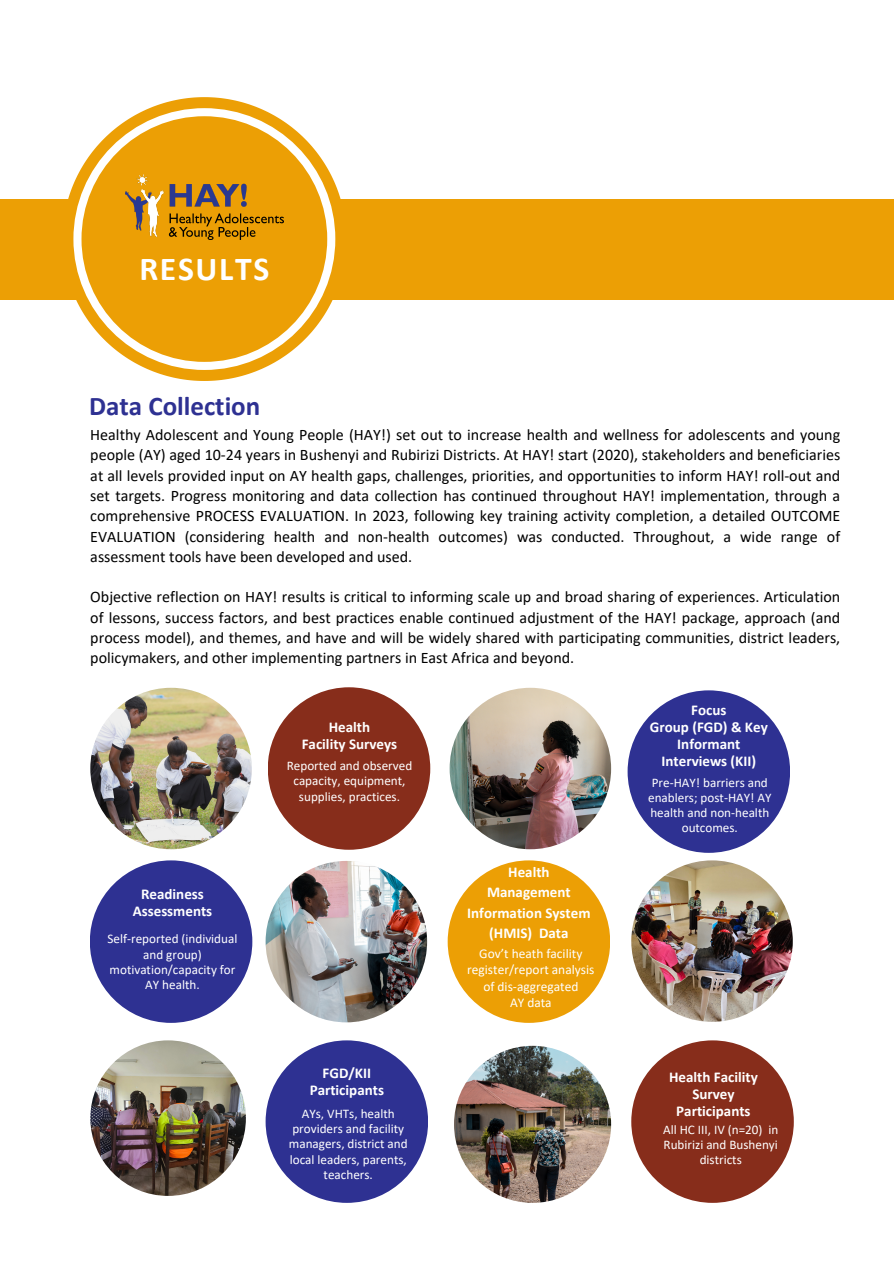
<style>
.page{position:relative;width:894px;height:1264px;background:#fff}
.page>*{position:absolute;margin:0;border:0;box-sizing:border-box;transform-origin:0 0}
.t1{font:700 33.6px "Calibri";letter-spacing:.05em;color:#fff}
.t2{font:700 27px "Calibri";color:#2e3192}
.t3{font:16.05px/20.2px "Calibri";color:#000;text-align:justify}
.t4{font:700 15px/16.8px "Calibri";color:#fff;text-align:center}
.t5{font:13.35px/16.4px "Calibri";color:#fff;text-align:center}
.t6{font:13.2px/15.3px "Calibri";color:#fff;text-align:center}
</style>
<div class="page">
<div style="left:90px;top:860px;width:162px;height:162px;background:#2e3192;border-radius:50%"></div>
<div style="left:447px;top:860px;width:163px;height:162px;background:#ec9f05;border-radius:50%"></div>
<div style="left:268px;top:687px;width:162px;height:162px;background:#872d1b;border-radius:50%"></div>
<div style="left:627px;top:690px;width:162px;height:162px;background:#2e3192;border-radius:50%"></div>
<img style="left:631px;top:860px;width:161px;height:161px;border-radius:50%">
<img style="left:265px;top:860px;width:162px;height:162px;border-radius:50%">
<img style="left:449px;top:687px;width:162px;height:162px;border-radius:50%">
<img style="left:90px;top:687px;width:162px;height:162px;border-radius:50%">
<div style="left:0;top:199px;width:893px;height:101px;background:#ec9f05"></div>
<svg style="left:68px;top:97px;width:273px;height:284px"></svg>
<svg style="left:73px;top:108px;width:262px;height:262px;fill:#ec9f05"></svg>
<img style="left:125px;top:174px;width:159px;height:65px">
<div style="left:265px;top:1040px;width:163px;height:162px;background:#2e3192;border-radius:50%"></div>
<div style="left:631px;top:1040px;width:162px;height:162px;background:#872d1b;border-radius:50%"></div>
<img style="left:90px;top:1040px;width:156px;height:155px;border-radius:50%">
<img style="left:454px;top:1045px;width:157px;height:157px;border-radius:50%">
<p class="t1" style="left:139px;top:255px;width:131px">RESULTS</p>
<p class="t2" style="left:89px;top:395px;width:172px">Data Collection</p>
<h3 class="t3" style="left:90px;top:426px;width:751px">Healthy Adolescent and Young People (HAY!) set out to increase health and wellness for adolescents and young people (AY) aged 10-24 years in Bushenyi and Rubirizi Districts. At HAY! start (2020), stakeholders and beneficiaries at all levels provided input on AY health gaps, challenges, priorities, and opportunities to inform HAY! roll-out and set targets. Progress monitoring and data collection has continued throughout HAY! implementation, through a comprehensive PROCESS EVALUATION. In 2023, following key training activity completion, a detailed OUTCOME EVALUATION (considering health and non-health outcomes) was conducted. Throughout, a wide range of assessment tools have been developed and used.</h3>
<p class="t3" style="left:90px;top:588px;width:751px">Objective reflection on HAY! results is critical to informing scale up and broad sharing of experiences. Articulation of lessons, success factors, and best practices enable continued adjustment of the HAY! package, approach (and process model), and themes, and have and will be widely shared with participating communities, district leaders, policymakers, and other implementing partners in East Africa and beyond.</p>
<h3 class="t4" style="left:133px;top:887px;width:81px">Readiness<br>Assessments</h3>
<p class="t6" style="left:107px;top:932px;width:131px">Self-reported (individual and group) motivation/capacity for<br>AY health.</p>
<h3 class="t4" style="left:301px;top:719px;width:97px">Health<br>Facility Surveys</h3>
<h3 class="t6" style="left:287px;top:759px;width:127px">Reported and observed capacity, equipment, supplies, practices.</h3>
<h3 class="t4" style="left:309px;top:1065px;width:76px">FGD/KII<br>Participants</h3>
<p class="t6" style="left:289px;top:1106px;width:120px">AYs, VHTs, health providers and facility managers, district and local leaders, parents, teachers.</p>
<p class="t4" style="left:508px;top:864px;width:43px">Health</p>
<p class="t4" style="left:487px;top:885px;width:85px">Management</p>
<p class="t4" style="left:467px;top:905px;width:125px">Information System</p>
<p class="t4" style="left:489px;top:925px;width:44px">(HMIS)</p>
<p class="t4" style="left:539px;top:925px;width:31px">Data</p>
<p class="t5" style="left:467px;top:946px;width:129px">Gov’t heath facility register/report analysis of dis-aggregated</p>
<p class="t5" style="left:510px;top:995px;width:43px">AY data</p>
<p class="t4" style="left:649px;top:702px;width:119px">Focus<br>Group (FGD) &amp; Key<br>Informant<br>Interviews (KII)</p>
<p class="t6" style="left:648px;top:775px;width:125px">Pre-HAY! barriers and enablers; post-HAY! AY health and non-health outcomes.</p>
<p class="t4" style="left:669px;top:1069px;width:90px">Health Facility<br>Survey<br>Participants</p>
<h3 class="t6" style="left:663px;top:1122px;width:117px">All HC III, IV (n=20) in<br>Rubirizi and Bushenyi districts</h3>
</div>
